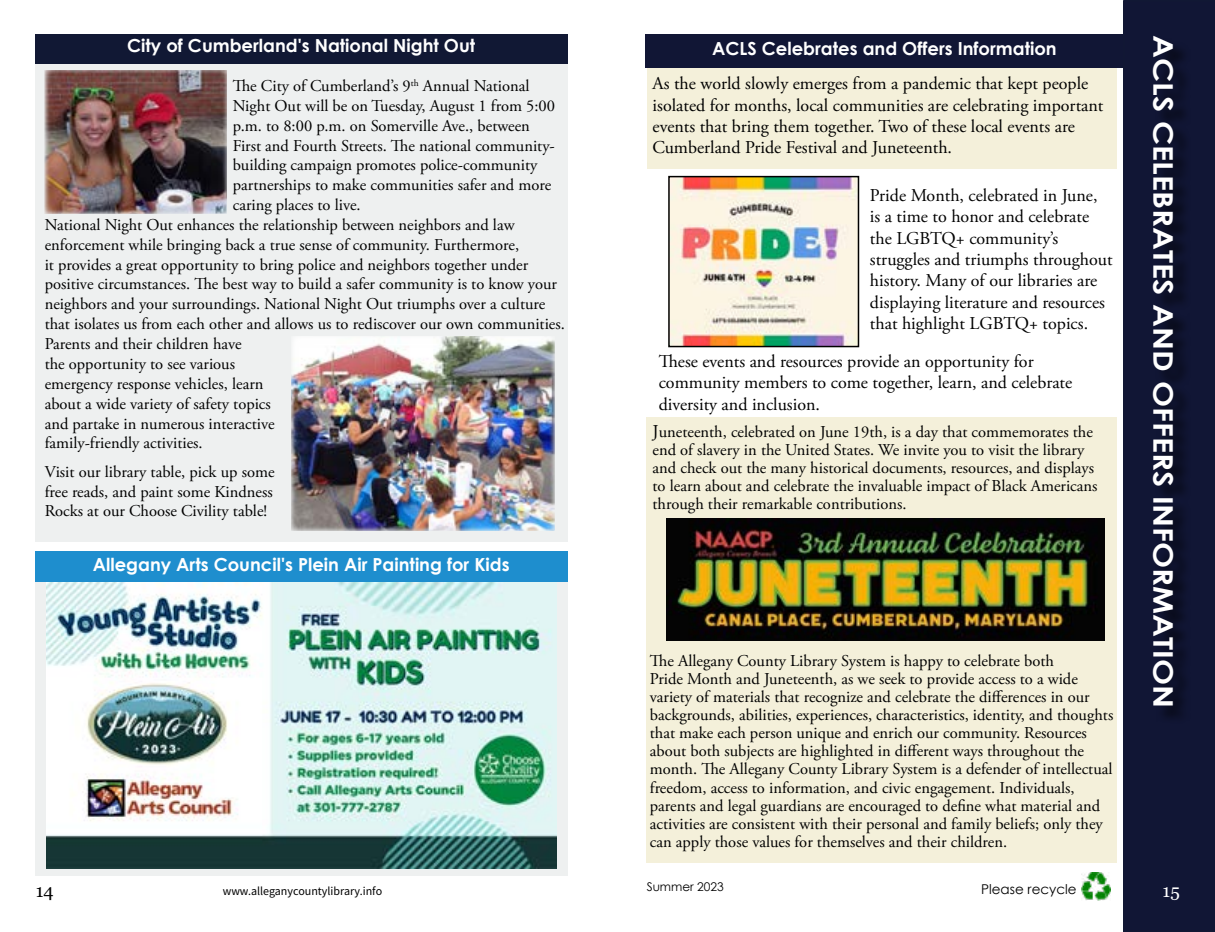
<style>
.page{position:relative;width:1215px;height:932px;background:#fff}
.page>*{position:absolute;margin:0;border:0;box-sizing:border-box;transform-origin:0 0}
.t1{font:700 27px "Century Gothic";color:#fff;scale:1.15 1}
.t2{font:18px/21.3px "Adobe Garamond Pro";color:#000}
.t3{font:700 18px "Century Gothic";color:#fff}
.t4{font:18px "Georgia";color:#000}
.t5{font:18px "Georgia";color:#fff}
.t6{font:16.5px/18px "Adobe Garamond Pro";color:#000}
.t7{font:13.5px "Century Gothic";color:#000}
.t8{font:12px "Source Sans Pro";color:#000}
.t9{font:12px "Century Gothic";color:#000}
.s1{font-size:18px}
</style>
<div class="page">
<div style="left:646px;top:417px;width:470px;height:446px;background:#f4f0da"></div>
<div style="left:35px;top:64px;width:532px;height:478px;background:#eef0f0"></div>
<div style="left:1123px;top:0;width:92px;height:932px;background:#111635"></div>
<div style="left:35px;top:34px;width:532px;height:30px;background:#111834"></div>
<div style="left:1155px;top:38px;width:36px;height:685px;background:#0e122c"></div>
<img style="left:1082px;top:872px;width:29px;height:28px">
<div style="left:35px;top:552px;width:533px;height:30px;background:#1e8ece"></div>
<div style="left:647px;top:68px;width:469px;height:101px;background:#f4f0da"></div>
<div style="left:646px;top:34px;width:477px;height:34px;background:#111635"></div>
<img style="left:667px;top:518px;width:438px;height:122px">
<img style="left:671px;top:179px;width:185px;height:165px">
<div style="left:668px;top:176px;width:191px;height:171px;border:2px solid #000"></div>
<img style="left:291px;top:336px;width:263px;height:194px">
<img style="left:45px;top:70px;width:182px;height:143px">
<svg style="left:35px;top:582px;width:533px;height:293px;background:#e3e7e7"></svg>
<img style="left:46px;top:582px;width:510px;height:286px">
<p class="t3" style="left:127px;top:31px;width:350px">City of Cumberland's National Night Out</p>
<p class="t6" style="left:233px;top:77px;width:298px">The City of Cumberland’s 9<sup>th</sup> Annual National</p>
<p class="t6" style="left:233px;top:97px;width:324px">Night Out will be on Tuesday, August 1 from 5:00</p>
<p class="t6" style="left:233px;top:117px;width:299px">p.m. to 8:00 p.m. on Somerville Ave., between</p>
<p class="t6" style="left:233px;top:137px;width:324px">First and Fourth Streets. The national community-</p>
<p class="t6" style="left:233px;top:157px;width:306px">building campaign promotes police-community</p>
<p class="t6" style="left:233px;top:176px;width:320px">partnerships to make communities safer and more</p>
<p class="t6" style="left:233px;top:196px;width:130px">caring places to live.</p>
<p class="t6" style="left:45px;top:216px;width:471px">National Night Out enhances the relationship between neighbors and law</p>
<p class="t6" style="left:45px;top:236px;width:476px">enforcement while bringing back a true sense of community. Furthermore,</p>
<p class="t6" style="left:45px;top:256px;width:485px">it provides a great opportunity to bring police and neighbors together under</p>
<p class="t6" style="left:45px;top:276px;width:514px">positive circumstances. The best way to build a safer community is to know your</p>
<p class="t6" style="left:45px;top:295px;width:502px">neighbors and your surroundings. National Night Out triumphs over a culture</p>
<p class="t6" style="left:45px;top:315px;width:522px">that isolates us from each other and allows us to rediscover our own communities.</p>
<p class="t6" style="left:45px;top:335px;width:199px">Parents and their children have</p>
<p class="t6" style="left:45px;top:355px;width:192px">the opportunity to see various</p>
<p class="t6" style="left:45px;top:375px;width:220px">emergency response vehicles, learn</p>
<p class="t6" style="left:45px;top:395px;width:228px">about a wide variety of safety topics</p>
<p class="t6" style="left:45px;top:415px;width:231px">and partake in numerous interactive</p>
<p class="t6" style="left:45px;top:434px;width:160px">family-friendly activities.</p>
<p class="t6" style="left:45px;top:462px;width:231px;line-height:19.6px;text-align:justify">Visit our library table, pick up some free reads, and paint some Kindness Rocks at our Choose Civility table!</p>
<p class="t3" style="left:93px;top:550px;width:418px">Allegany Arts Council's Plein Air Painting for Kids</p>
<p class="t3" style="left:712px;top:35px;width:346px">ACLS Celebrates and Offers Information</p>
<p class="t2" style="left:653px;top:73px;width:452px">As the world slowly emerges from a pandemic that kept people isolated for months, local communities are celebrating important events that bring them together. Two of these local events are Cumberland Pride Festival and Juneteenth.</p>
<p class="t2" style="left:870px;top:185px;width:244px">Pride Month, celebrated in June,<br>is a time to honor and celebrate the LGBTQ+ community’s struggles and triumphs throughout history. Many of our libraries are displaying literature and resources that highlight LGBTQ+ topics.</p>
<p class="t2" style="left:659px;top:351px;width:415px">These events and resources provide an opportunity for community members to come together, learn, and celebrate diversity and inclusion.</p>
<p class="t6" style="left:653px;top:423px;width:446px"><span class="s1">J</span>uneteenth, celebrated on June 19th, is a day that commemorates the end of slavery in the United States. We invite you to visit the library and check out the many historical documents, resources, and displays to learn about and celebrate the invaluable impact of Black Americans through their remarkable contributions.</p>
<p class="t6" style="left:650px;top:652px;width:465px">The Allegany County Library System is happy to celebrate both<br>Pride Month and Juneteenth, as we seek to provide access to a wide variety of materials that recognize and celebrate the differences in our backgrounds, abilities, experiences, characteristics, identity, and thoughts that make each person unique and enrich our community. Resources about both subjects are highlighted in different ways throughout the month. The Allegany County Library System is a defender of intellectual freedom, access to information, and civic engagement. Individuals, parents and legal guardians are encouraged to define what material and activities are consistent with their personal and family beliefs; only they can apply those values for themselves and their children.</p>
<h1 class="t1" style="left:1184px;top:35px;width:586px;rotate:90deg">ACLS CELEBRATES AND OFFERS INFORMATION</h1>
<p class="t9" style="left:647px;top:878px;width:79px">Summer 2023</p>
<p class="t7" style="left:981px;top:880px;width:97px">Please recycle</p>
<p class="t4" style="left:36px;top:879px;width:19px">14</p>
<p class="t8" style="left:223px;top:883px;width:161px">www.alleganycountylibrary.info</p>
<p class="t5" style="left:1163px;top:879px;width:19px">15</p>
</div>
